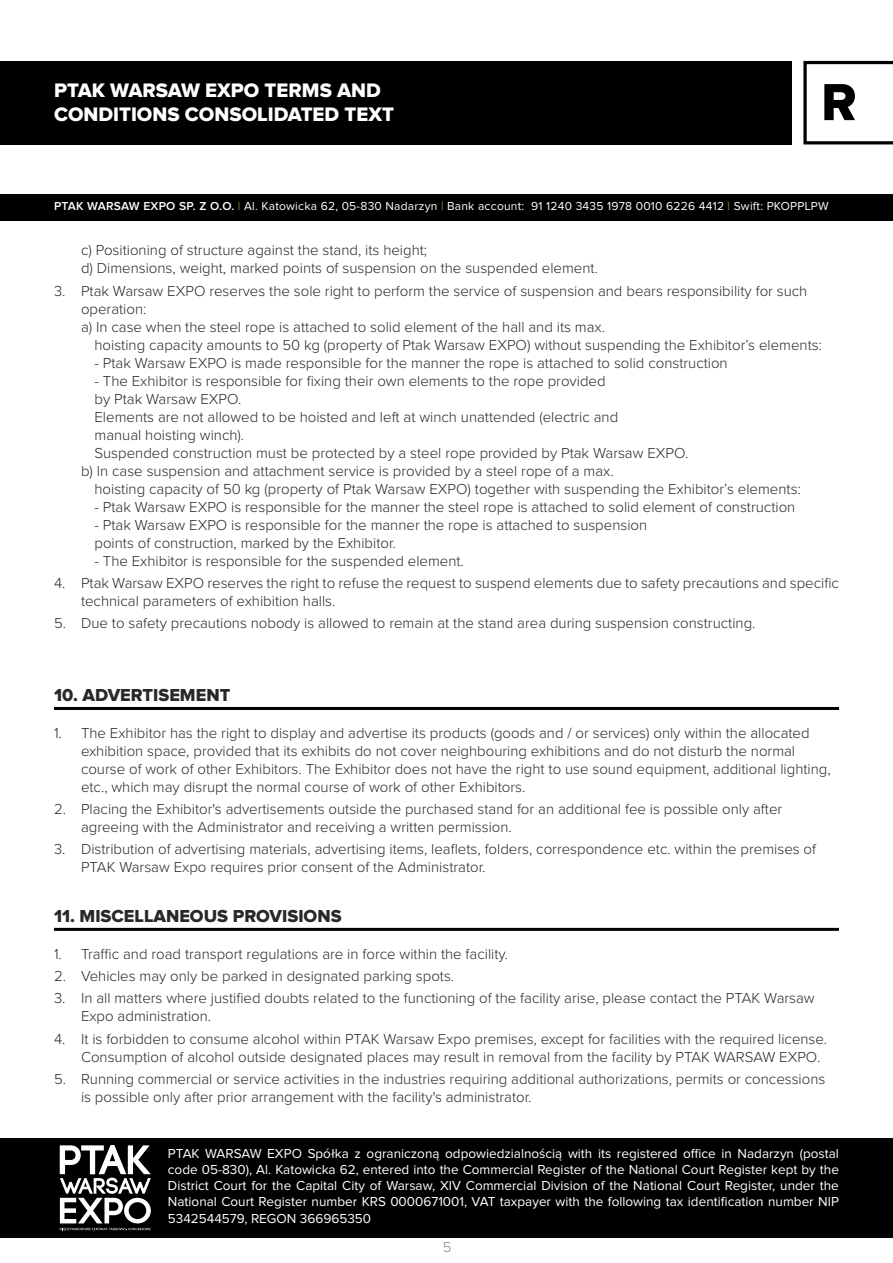
<style>
.page{position:relative;width:893px;height:1263px;background:#fff}
.page>*{position:absolute;margin:0;border:0;box-sizing:border-box;transform-origin:0 0}
.t1{font:54px "Proxima Nova Extrabld";color:#000}
.t2{font:20.25px/24.3px "Proxima Nova Extrabld";color:#fff}
.t3{font:18px "Proxima Nova Extrabld";color:#282827}
.t4{font:300 15px/18px "Proxima Nova";color:#282827}
.t5{font:300 15px "Proxima Nova";color:#878787}
.t6{font:13.5px/16.2px "Proxima Nova";color:#fff;text-align:justify}
.t7{font:12px "Proxima Nova";letter-spacing:.02em;color:#fff}
.s1{font-weight:600}
.s2{font-weight:300;color:#dcb961}
</style>
<div class="page">
<div style="left:0;top:194px;width:893px;height:26px;background:#000"></div>
<svg style="left:803px;top:61px;width:90px;height:83px"></svg>
<div style="left:0;top:1138px;width:893px;height:99px;background:#000"></div>
<svg style="left:60px;top:1145px;width:91px;height:86px"></svg>
<div style="left:0;top:61px;width:792px;height:83px;background:#000"></div>
<hr style="left:54px;top:707px;width:785px;height:3px;background:#000">
<hr style="left:54px;top:928px;width:785px;height:3px;background:#000">
<h2 class="t2" style="left:54px;top:78px;width:341px">PTAK WARSAW EXPO TERMS AND<br>CONDITIONS CONSOLIDATED TEXT</h2>
<h1 class="t1" style="left:821px;top:77px;width:37px">R</h1>
<p class="t7" style="left:54px;top:200px;width:776px"><span class="s1">PTAK WARSAW EXPO SP. Z O.O.</span> <span class="s2">|</span> Al. Katowicka 62, 05-830 Nadarzyn <span class="s2">|</span> Bank account: 91 1240 3435 1978 0010 6226 4412 <span class="s2">|</span> Swift: PKOPPLPW</p>
<p class="t4" style="left:81px;top:240px;width:518px">c) Positioning of structure against the stand, its height;<br>d) Dimensions, weight, marked points of suspension on the suspended element.</p>
<p class="t4" style="left:81px;top:281px;width:728px;text-indent:-27px">3. Ptak Warsaw EXPO reserves the sole right to perform the service of suspension and bears responsibility for such operation:<br>a) In case when the steel rope is attached to solid element of the hall and its max.</p>
<p class="t4" style="left:94px;top:335px;width:729px">hoisting capacity amounts to 50 kg (property of Ptak Warsaw EXPO) without suspending the Exhibitor’s elements:</p>
<p class="t4" style="left:94px;top:353px;width:635px">- Ptak Warsaw EXPO is made responsible for the manner the rope is attached to solid construction</p>
<p class="t4" style="left:94px;top:371px;width:513px">- The Exhibitor is responsible for fixing their own elements to the rope provided</p>
<p class="t4" style="left:95px;top:389px;width:148px">by Ptak Warsaw EXPO.</p>
<p class="t4" style="left:95px;top:407px;width:525px">Elements are not allowed to be hoisted and left at winch unattended (electric and</p>
<p class="t4" style="left:95px;top:425px;width:151px">manual hoisting winch).</p>
<p class="t4" style="left:95px;top:443px;width:595px">Suspended construction must be protected by a steel rope provided by Ptak Warsaw EXPO.</p>
<p class="t4" style="left:81px;top:461px;width:534px">b) In case suspension and attachment service is provided by a steel rope of a max.</p>
<p class="t4" style="left:95px;top:479px;width:708px">hoisting capacity of 50 kg (property of Ptak Warsaw EXPO) together with suspending the Exhibitor’s elements:</p>
<p class="t4" style="left:95px;top:497px;width:702px">- Ptak Warsaw EXPO is responsible for the manner the steel rope is attached to solid element of construction</p>
<p class="t4" style="left:95px;top:515px;width:554px">- Ptak Warsaw EXPO is responsible for the manner the rope is attached to suspension points of construction, marked by the Exhibitor.</p>
<p class="t4" style="left:95px;top:551px;width:371px">- The Exhibitor is responsible for the suspended element.</p>
<p class="t4" style="left:81px;top:573px;width:759px;text-indent:-27px">4. Ptak Warsaw EXPO reserves the right to refuse the request to suspend elements due to safety precautions and specific technical parameters of exhibition halls.</p>
<p class="t4" style="left:54px;top:613px;width:703px">5. Due to safety precautions nobody is allowed to remain at the stand area during suspension constructing.</p>
<p class="t3" style="left:54px;top:687px;width:178px">10. ADVERTISEMENT</p>
<p class="t4" style="left:81px;top:723px;width:751px;text-indent:-27px">1. The Exhibitor has the right to display and advertise its products (goods and / or services) only within the allocated exhibition space, provided that its exhibits do not cover neighbouring exhibitions and do not disturb the normal course of work of other Exhibitors. The Exhibitor does not have the right to use sound equipment, additional lighting, etc., which may disrupt the normal course of work of other Exhibitors.</p>
<p class="t4" style="left:81px;top:799px;width:703px;text-indent:-27px">2. Placing the Exhibitor's advertisements outside the purchased stand for an additional fee is possible only after agreeing with the Administrator and receiving a written permission.</p>
<p class="t4" style="left:81px;top:840px;width:737px;text-indent:-27px">3. Distribution of advertising materials, advertising items, leaflets, folders, correspondence etc. within the premises of<br>PTAK Warsaw Expo requires prior consent of the Administrator.</p>
<p class="t3" style="left:54px;top:908px;width:289px">11. MISCELLANEOUS PROVISIONS</p>
<p class="t4" style="left:54px;top:944px;width:456px">1. Traffic and road transport regulations are in force within the facility.</p>
<p class="t4" style="left:54px;top:966px;width:402px">2. Vehicles may only be parked in designated parking spots.</p>
<p class="t4" style="left:81px;top:988px;width:735px;text-indent:-27px">3. In all matters where justified doubts related to the functioning of the facility arise, please contact the PTAK Warsaw<br>Expo administration.</p>
<p class="t4" style="left:81px;top:1029px;width:748px;text-indent:-27px">4. It is forbidden to consume alcohol within PTAK Warsaw Expo premises, except for facilities with the required license.<br>Consumption of alcohol outside designated places may result in removal from the facility by PTAK WARSAW EXPO.</p>
<p class="t4" style="left:81px;top:1069px;width:746px;text-indent:-27px">5. Running commercial or service activities in the industries requiring additional authorizations, permits or concessions is possible only after prior arrangement with the facility's administrator.</p>
<p class="t6" style="left:168px;top:1146px;width:672px">PTAK WARSAW EXPO Spółka z ograniczoną odpowiedzialnością with its registered office in Nadarzyn (postal code 05-830), Al. Katowicka 62, entered into the Commercial Register of the National Court Register kept by the District Court for the Capital City of Warsaw, XIV Commercial Division of the National Court Register, under the National Court Register number KRS 0000671001, VAT taxpayer with the following tax identification number NIP 5342544579, REGON 366965350</p>
<p class="t5" style="left:443px;top:1236px;width:10px">5</p>
</div>
